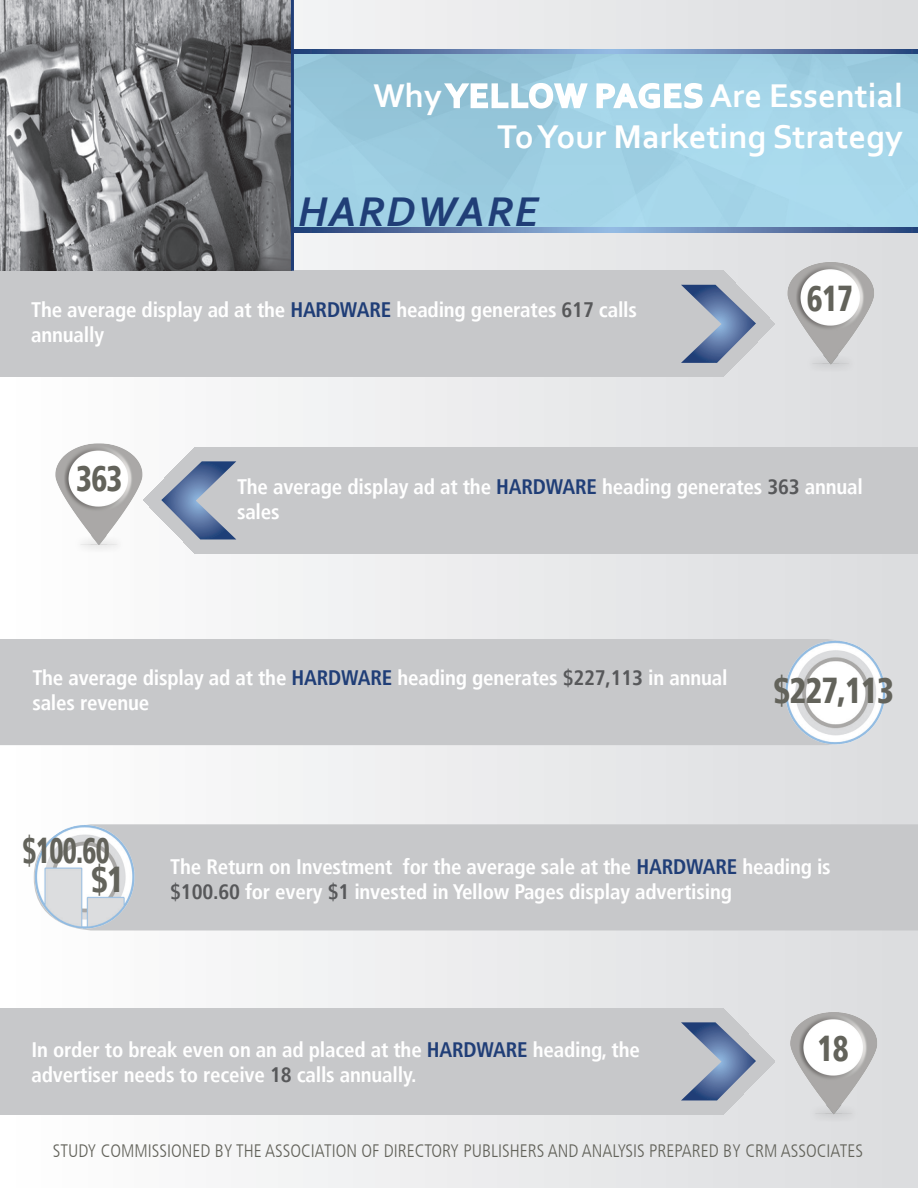
<style>
.page{position:relative;width:918px;height:1188px;background:#fff}
.page>*{position:absolute;margin:0;border:0;box-sizing:border-box;transform-origin:0 0}
.t1{font:italic 700 43.5px "Corbel";letter-spacing:.04em;color:#203e77}
.t2{font:900 condensed 36px/28.8px "Frutiger LT";letter-spacing:-.025em;color:#63635b;scale:.75 1}
.t3{font:900 condensed 36px "Frutiger LT";letter-spacing:-.025em;color:#63635b;scale:.85 1}
.t4{font:900 condensed 36px "Frutiger LT";letter-spacing:-.025em;color:#63635b;scale:.9 1}
.t5{font:700 34.5px/41.4px "Corbel";color:#fff;text-align:right}
.t6{font:700 condensed 21px/25.2px "Frutiger LT";letter-spacing:-.01em;color:#fff}
.t7{font:300 condensed 18px "Frutiger LT";color:#63635b}
.s1{color:#203e77}
.s2{color:#57585a}
</style>
<div class="page">
<div style="left:1px;top:1px;width:916px;height:1186px;background:linear-gradient(to right,#fffefe,#dbdcde)"></div>
<svg style="left:294px;top:54px;width:624px;height:174px;background:#9ecfe3"></svg>
<img style="left:770px;top:248px;width:148px;height:146px">
<div style="left:0;top:639px;width:770px;height:106px;background:#c7c8ca"></div>
<img style="left:34px;top:429px;width:117px;height:131px">
<img style="left:778px;top:1006px;width:117px;height:126px">
<img style="left:770px;top:619px;width:121px;height:134px">
<div style="left:143px;top:824px;width:775px;height:106px;background:#c7c8ca"></div>
<img style="left:27px;top:815px;width:116px;height:125px">
<svg style="left:294px;top:49px;width:624px;height:5px;background:#5f7cab"></svg>
<svg style="left:294px;top:228px;width:624px;height:4px;background:#5f7cab"></svg>
<div style="left:0;top:271px;width:775px;height:106px;background:#c7c8ca"></div>
<svg style="left:681px;top:285px;width:75px;height:78px;background:#919fb6"></svg>
<div style="left:143px;top:447px;width:775px;height:106px;background:#c7c8ca"></div>
<svg style="left:161px;top:461px;width:75px;height:78px;background:#93a0b8"></svg>
<div style="left:0;top:1008px;width:775px;height:107px;background:#c7c8ca"></div>
<svg style="left:681px;top:1022px;width:75px;height:78px;background:#929fb7"></svg>
<svg style="left:442px;top:81px;width:147px;height:29px"></svg>
<svg style="left:595px;top:76px;width:109px;height:34px"></svg>
<img style="left:0;top:0;width:291px;height:271px">
<hr style="left:291px;top:0;width:3px;height:271px;background:#203e77">
<h3 class="t5" style="left:373px;top:74px;width:531px">Why Yellow Pages Are Essential<br>To Your Marketing Strategy</h3>
<h1 class="t1" style="left:298px;top:185px;width:242px">HARDWARE</h1>
<p class="t6" style="left:31px;top:297px;width:607px">The average display ad at the <span class="s1">Hardware</span> heading generates <span class="s2">617</span> calls annually</p>
<h2 class="t3" style="left:807px;top:277px;width:56px">617</h2>
<h2 class="t3" style="left:76px;top:457px;width:56px">363</h2>
<p class="t6" style="left:237px;top:474px;width:627px">The average display ad at the <span class="s1">Hardware</span> heading generates <span class="s2">363</span> annual sales</p>
<p class="t6" style="left:32px;top:665px;width:697px">The average display ad at the <span class="s1">Hardware</span> heading generates <span class="s2">$227,113</span> in annual sales revenue</p>
<h2 class="t4" style="left:773px;top:669px;width:136px">$227,113</h2>
<h2 class="t2" style="left:91px;top:836px;width:45px;text-indent:-69px">$100.60 $1</h2>
<p class="t6" style="left:170px;top:854px;width:662px">The Return on Investment for the average sale at the <span class="s1">Hardware</span> heading is <span class="s2">$100.60</span> for every <span class="s2">$1</span> invested in Yellow Pages display advertising</p>
<p class="t6" style="left:31px;top:1037px;width:610px">In order to break even on an ad placed at the <span class="s1">Hardware</span> heading, the advertiser needs to receive <span class="s2">18</span> calls annually.</p>
<h2 class="t3" style="left:818px;top:1027px;width:38px">18</h2>
<p class="t7" style="left:53px;top:1140px;width:704px">STUDY COMMISSIONED BY THE ASSOCIATION OF DIRECTORY PUBLISHERS AND ANALYSIS PREPARED BY CRM</p>
<p class="t7" style="left:781px;top:1140px;width:82px">ASSOCIATES</p>
</div>
